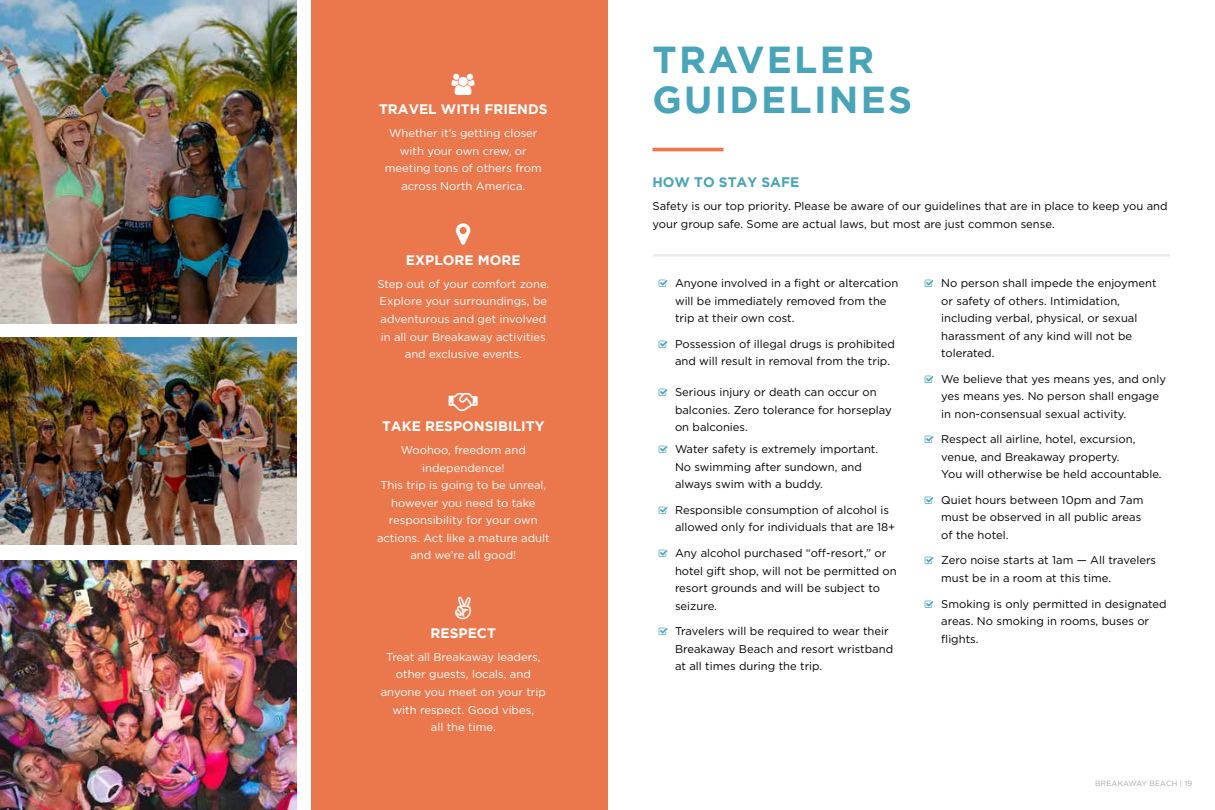
<style>
.page{position:relative;width:1215px;height:810px;background:#fff}
.page>*{position:absolute;margin:0;border:0;box-sizing:border-box;transform-origin:0 0}
.t1{font:700 37.5px/40px "Gotham";letter-spacing:.06em;color:#48a4b8}
.t2{font:700 13.75px "Gotham";color:#fff}
.t3{font:700 13.75px "Gotham";color:#48a4b8}
.t4{font:11.25px/17.5px "Gotham";color:#000}
.t5{font:11.25px/17.5px "Gotham";color:#fff;text-align:center}
.t6{font:7.5px "Gotham";letter-spacing:.02em;color:#a7a9ac}
</style>
<div class="page">
<img style="left:0;top:561px;width:296px;height:249px">
<img style="left:0;top:338px;width:296px;height:207px">
<img style="left:0;top:0;width:296px;height:324px">
<hr style="left:652px;top:148px;width:72px;height:3px;background:#eb784d">
<hr style="left:653px;top:254px;width:517px;height:3px;background:#ebebec">
<div style="left:311px;top:0;width:297px;height:810px;background:#eb784d"></div>
<p class="t2" style="left:379px;top:101px;width:170px">TRAVEL WITH FRIENDS</p>
<p class="t5" style="left:385px;top:124px;width:158px">Whether it’s getting closer with your own crew, or meeting tons of others from across North America.</p>
<p class="t2" style="left:406px;top:252px;width:116px">EXPLORE MORE</p>
<p class="t5" style="left:377px;top:275px;width:173px">Step out of your comfort zone.<br>Explore your surroundings, be adventurous and get involved in all our Breakaway activities and exclusive events.</p>
<p class="t2" style="left:382px;top:418px;width:164px">TAKE RESPONSIBILITY</p>
<p class="t5" style="left:377px;top:441px;width:174px">Woohoo, freedom and independence!<br>This trip is going to be unreal, however you need to take responsibility for your own actions. Act like a mature adult and we’re all good!</p>
<p class="t2" style="left:431px;top:625px;width:67px">RESPECT</p>
<p class="t5" style="left:381px;top:648px;width:167px">Treat all Breakaway leaders, other guests, locals, and anyone you meet on your trip with respect. Good vibes,<br>all the time.</p>
<h1 class="t1" style="left:652px;top:39px;width:261px">TRAVELER<br>GUIDELINES</h1>
<p class="t3" style="left:652px;top:174px;width:148px">HOW TO STAY SAFE</p>
<p class="t4" style="left:652px;top:197px;width:517px">Safety is our top priority. Please be aware of our guidelines that are in place to keep you and your group safe. Some are actual laws, but most are just common sense.</p>
<p class="t4" style="left:675px;top:274px;width:225px">Anyone involved in a fight or altercation will be immediately removed from the trip at their own cost.</p>
<p class="t4" style="left:675px;top:335px;width:221px">Possession of illegal drugs is prohibited and will result in removal from the trip.</p>
<p class="t4" style="left:675px;top:383px;width:218px">Serious injury or death can occur on balconies. Zero tolerance for horseplay on balconies.</p>
<p class="t4" style="left:675px;top:440px;width:205px">Water safety is extremely important.<br>No swimming after sundown, and always swim with a buddy.</p>
<p class="t4" style="left:675px;top:501px;width:222px">Responsible consumption of alcohol is allowed only for individuals that are 18+</p>
<p class="t4" style="left:675px;top:544px;width:223px">Any alcohol purchased “off-resort,” or hotel gift shop, will not be permitted on resort grounds and will be subject to seizure.</p>
<p class="t4" style="left:675px;top:622px;width:220px">Travelers will be required to wear their<br>Breakaway Beach and resort wristband at all times during the trip.</p>
<p class="t4" style="left:941px;top:274px;width:217px">No person shall impede the enjoyment or safety of others. Intimidation, including verbal, physical, or sexual harassment of any kind will not be tolerated.</p>
<p class="t4" style="left:941px;top:370px;width:226px">We believe that yes means yes, and only yes means yes. No person shall engage in non-consensual sexual activity.</p>
<p class="t4" style="left:941px;top:430px;width:222px">Respect all airline, hotel, excursion, venue, and Breakaway property.<br>You will otherwise be held accountable.</p>
<p class="t4" style="left:941px;top:491px;width:204px">Quiet hours between 10pm and 7am must be observed in all public areas of the hotel.</p>
<p class="t4" style="left:941px;top:551px;width:217px">Zero noise starts at 1am — All travelers must be in a room at this time.</p>
<p class="t4" style="left:941px;top:595px;width:227px">Smoking is only permitted in designated areas. No smoking in rooms, buses or flights.</p>
<p class="t6" style="left:1095px;top:779px;width:99px">BREAKAWAY BEACH | 19</p>
</div>
